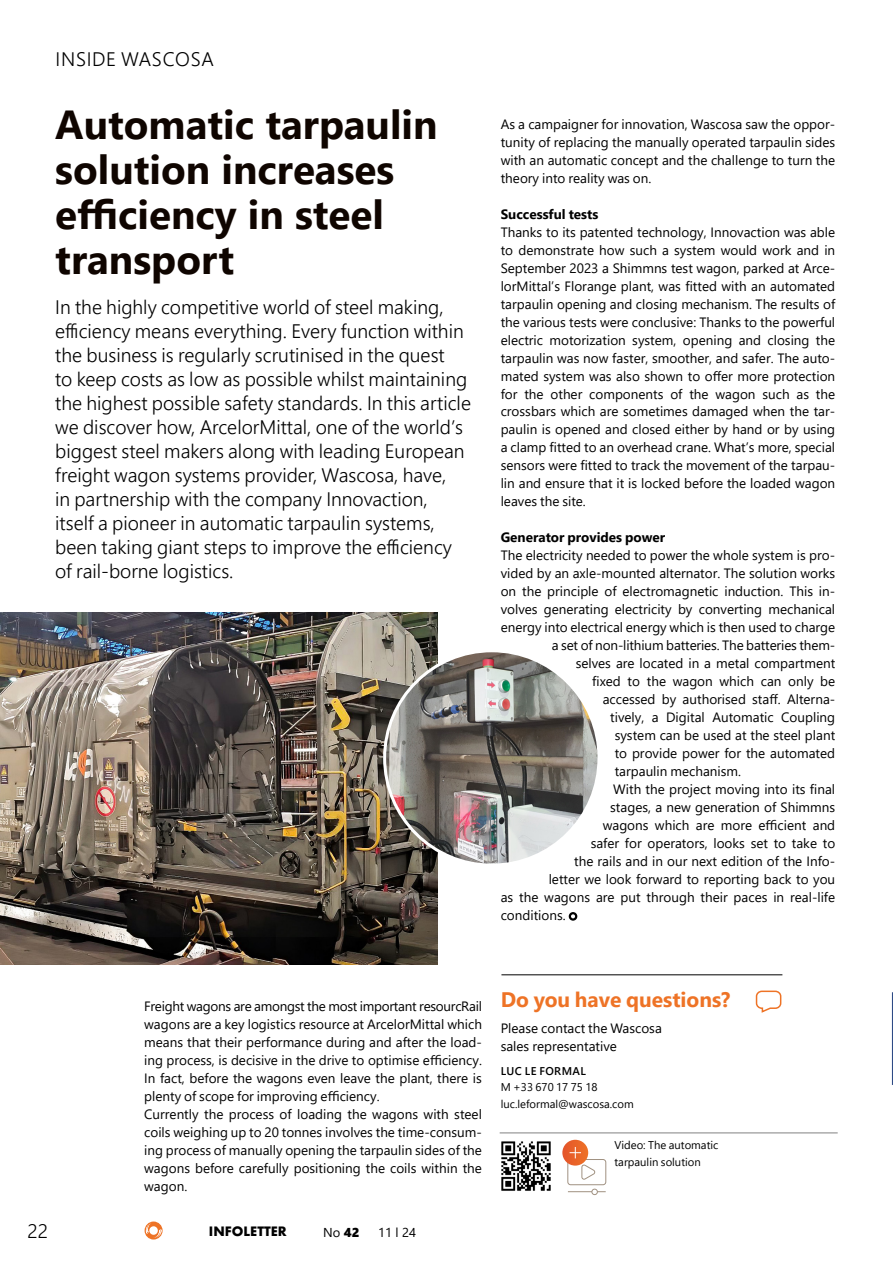
<style>
.page{position:relative;width:893px;height:1263px;background:#fff}
.page>*{position:absolute;margin:0;border:0;box-sizing:border-box;transform-origin:0 0}
.t1{font:700 40.5px/45px "Segoe UI";color:#0f0500}
.t2{font:700 21px "Segoe UI";color:#ee7326}
.t3{font:300 19.5px/24px "Segoe UI";color:#000}
.t4{font:300 19.5px "Segoe UI";letter-spacing:.035em;color:#000}
.t5{font:13.5px/18px "Segoe UI";color:#000}
.t6{font:700 13.5px "Segoe UI";color:#000}
.t7{font:12.9px "Segoe UI";color:#000}
.t8{font:700 12.6px "Futura";color:#000}
.t9{font:11.25px/16.5px "Segoe UI";color:#000}
.t10{font:600 11.25px "Segoe UI";letter-spacing:.035em;color:#000}
.s1{font-family:"Segoe UI Black"}
</style>
<div class="page">
<svg style="left:145px;top:1221px;width:18px;height:18px"></svg>
<hr style="left:892px;top:0;width:1px;height:993px;background:#ebe8e4">
<hr style="left:892px;top:992px;width:1px;height:93px;background:#2e4b85">
<div style="left:569px;top:912px;width:8px;height:9px;border:2px solid #000;border-radius:50%"></div>
<img style="left:0;top:612px;width:438px;height:353px">
<img style="left:385px;top:651px;width:214px;height:214px;border-radius:107px">
<div style="left:567px;top:1159px;width:39px;height:26px;border:1px solid #a09181;border-radius:3px"></div>
<svg style="left:568px;top:1191px;width:38px;height:1px"></svg>
<div style="left:591px;top:1188px;width:7px;height:7px;border:1px solid #a09181;border-radius:50%"></div>
<svg style="left:562px;top:1140px;width:26px;height:25px"></svg>
<svg style="left:570px;top:1147px;width:26px;height:33px"></svg>
<hr style="left:500px;top:1133px;width:338px;height:1px;background:#000">
<img style="left:501px;top:1141px;width:50px;height:50px">
<hr style="left:501px;top:974px;width:281px;height:1px;background:#000">
<svg style="left:755px;top:990px;width:27px;height:23px"></svg>
<h3 class="t4" style="left:56px;top:41px;width:160px">INSIDE WASCOSA</h3>
<h1 class="t1" style="left:55px;top:99px;width:384px">Automatic tarpaulin solution increases efficiency in steel transport</h1>
<p class="t3" style="left:55px;top:293px;width:417px">In the highly competitive world of steel making, efficiency means everything. Every function within the business is regularly scrutinised in the quest<br>to keep costs as low as possible whilst maintaining the highest possible safety standards. In this article we discover how, ArcelorMittal, one of the worldʼs biggest steel makers along with leading European freight wagon systems provider, Wascosa, have,<br>in partnership with the company Innovaction, itself a pioneer in automatic tarpaulin systems, been taking giant steps to improve the efficiency of rail-borne logistics.</p>
<p class="t5" style="left:501px;top:114px;width:336px;text-align:justify">As a campaigner for innovation, Wascosa saw the oppor&shy;tunity of replacing the manually operated tarpaulin sides with an automatic concept and the challenge to turn the theory into reality was on.</p>
<p class="t6" style="left:501px;top:201px;width:99px">Successful tests</p>
<p class="t5" style="left:501px;top:222px;width:336px;text-align:justify">Thanks to its patented technology, Innovaction was able to demonstrate how such a system would work and in September 2023 a Shimmns test wagon, parked at Arce&shy;lorMittal’s Florange plant, was fitted with an automated tarpaulin opening and closing mechanism. The results of the various tests were conclusive: Thanks to the powerful electric motorization system, opening and closing the tarpaulin was now faster, smoother, and safer. The auto&shy;mated system was also shown to offer more protection for the other components of the wagon such as the crossbars which are sometimes damaged when the tar&shy;paulin is opened and closed either by hand or by using a clamp fitted to an overhead crane. What’s more, special sensors were fitted to track the movement of the tarpau&shy;lin and ensure that it is locked before the loaded wagon leaves the site.</p>
<p class="t6" style="left:501px;top:525px;width:166px">Generator provides power</p>
<p class="t5" style="left:501px;top:545px;width:336px">The electricity needed to power the whole system is pro-</p>
<p class="t5" style="left:501px;top:563px;width:336px">vided by an axle-mounted alternator. The solution works</p>
<p class="t5" style="left:501px;top:581px;width:336px">on the principle of electromagnetic induction. This in-</p>
<p class="t5" style="left:501px;top:599px;width:336px">volves generating electricity by converting mechanical</p>
<p class="t5" style="left:501px;top:617px;width:336px">energy into electrical energy which is then used to charge</p>
<p class="t5" style="left:552px;top:635px;width:285px">a set of non-lithium batteries. The batteries them-</p>
<p class="t5" style="left:576px;top:653px;width:261px">selves are located in a metal compartment</p>
<p class="t5" style="left:592px;top:671px;width:245px">fixed to the wagon which can only be</p>
<p class="t5" style="left:603px;top:689px;width:234px">accessed by authorised staff. Alterna-</p>
<p class="t5" style="left:610px;top:707px;width:227px">tively, a Digital Automatic Coupling</p>
<p class="t5" style="left:615px;top:725px;width:222px">system can be used at the steel plant</p>
<p class="t5" style="left:615px;top:743px;width:222px">to provide power for the automated</p>
<p class="t5" style="left:615px;top:761px;width:128px">tarpaulin mechanism.</p>
<p class="t5" style="left:613px;top:779px;width:224px">With the project moving into its final</p>
<p class="t5" style="left:610px;top:797px;width:226px">stages, a new generation of Shimmns</p>
<p class="t5" style="left:603px;top:815px;width:234px">wagons which are more efficient and</p>
<p class="t5" style="left:591px;top:833px;width:246px">safer for operators, looks set to take to</p>
<p class="t5" style="left:574px;top:851px;width:263px">the rails and in our next edition of the Info-</p>
<p class="t5" style="left:549px;top:869px;width:288px">letter we look forward to reporting back to you</p>
<p class="t5" style="left:501px;top:887px;width:336px">as the wagons are put through their paces in real-life</p>
<p class="t5" style="left:501px;top:905px;width:67px">conditions.</p>
<p class="t5" style="left:144px;top:996px;width:339px">Freight wagons are amongst the most important resourcRail wagons are a key logistics resource at ArcelorMittal which means that their performance during and after the load&shy;ing process, is decisive in the drive to optimise efficiency.<br>In fact, before the wagons even leave the plant, there is plenty of scope for improving efficiency.<br>Currently the process of loading the wagons with steel coils weighing up to 20 tonnes involves the time-consum&shy;ing process of manually opening the tarpaulin sides of the wagons before carefully positioning the coils within the wagon.</p>
<h3 class="t3" style="left:28px;top:1217px;width:22px">22</h3>
<p class="t8" style="left:209px;top:1222px;width:79px">INFOLETTER</p>
<p class="t7" style="left:323px;top:1220px;width:38px">No <span class="s1">42</span></p>
<p class="t7" style="left:378px;top:1220px;width:40px">11 l 24</p>
<h2 class="t2" style="left:501px;top:980px;width:231px">Do you have questions?</h2>
<p class="t5" style="left:501px;top:1018px;width:163px">Please contact the Wascosa sales representative</p>
<p class="t10" style="left:501px;top:1060px;width:87px">LUC LE FORMAL</p>
<p class="t9" style="left:501px;top:1078px;width:135px">M +33 670 17 75 18 luc.leformal@wascosa.com</p>
<p class="t9" style="left:614px;top:1136px;width:105px">Video: The automatic tarpaulin solution</p>
</div>
